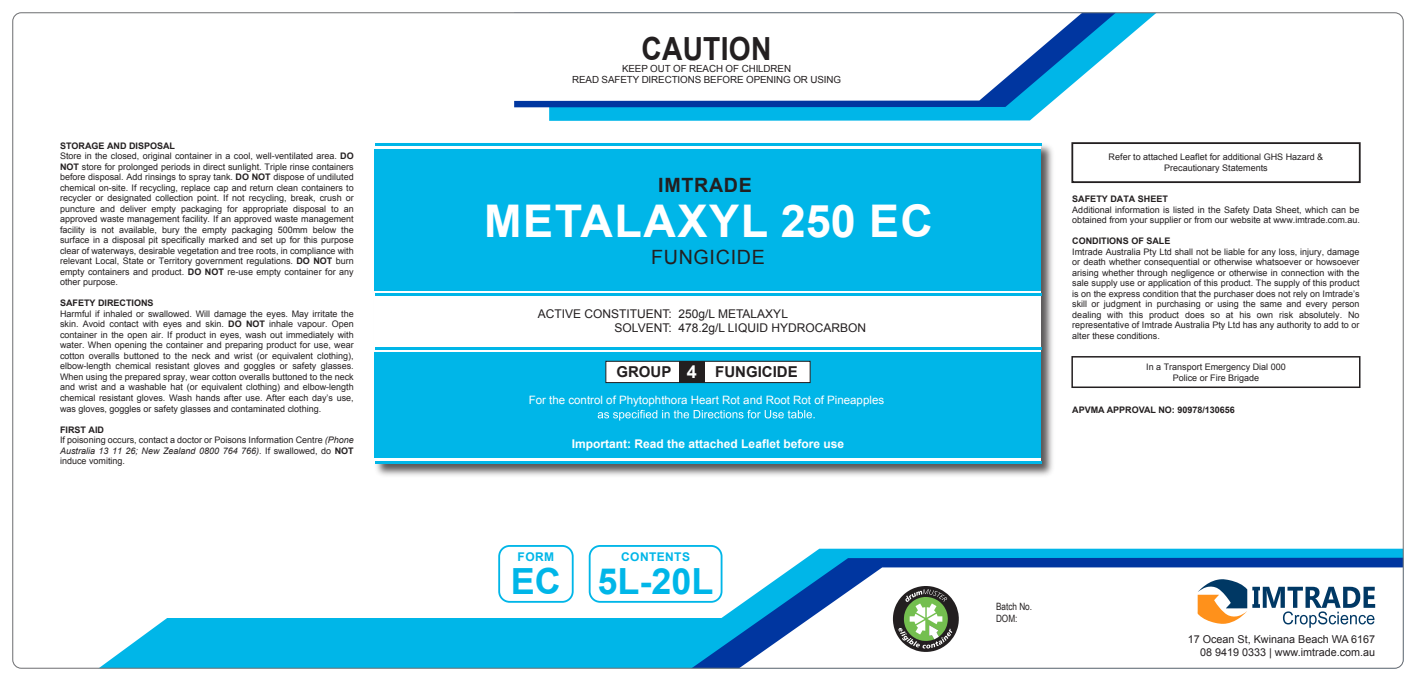
<style>
.page{position:relative;width:1416px;height:681px;background:#fff}
.page>*{position:absolute;margin:0;border:0;box-sizing:border-box;transform-origin:0 0}
.t1{font:700 45px "Arial";letter-spacing:.035em;color:#fff}
.t2{font:700 36px "Arial";color:#00b6e8}
.t3{font:700 31.8px "Arial";letter-spacing:.01em;color:#231f20;scale:.88 1}
.t4{font:19.65px "Arial";letter-spacing:.035em;color:#231f20}
.t5{font:700 19.65px "Arial";letter-spacing:.035em;color:#231f20}
.t6{font:700 15px "Arial";color:#231f20}
.t7{font:12px/14.4px "Arial";color:#231f20}
.t8{font:700 12px "Arial";color:#fff}
.t9{font:700 12px "Arial";letter-spacing:.035em;color:#00b6e8}
.t10{font:11.55px "Arial";color:#fff}
.t11{font:10.8px/12.9px "Arial";color:#231f20;text-align:right}
.t12{font:10.05px/12px "Arial Narrow";color:#231f20}
.t13{font:9.75px/11.7px "Arial";letter-spacing:-.01em;color:#231f20;text-align:center}
.t14{font:9px/10.5px "Arial";color:#231f20}
.t15{font:700 9px "Arial";color:#231f20}
.s1{font-weight:700}
.s2{font-style:italic}
.s3{font-size:18px;color:#fff}
</style>
<div class="page">
<svg style="left:102px;top:548px;width:1299px;height:118px"></svg>
<svg style="left:673px;top:557px;width:728px;height:109px"></svg>
<svg style="left:721px;top:567px;width:682px;height:101px"></svg>
<svg style="left:549px;top:15px;width:605px;height:106px;fill:#00b6e8"></svg>
<svg style="left:514px;top:15px;width:617px;height:92px"></svg>
<svg style="left:514px;top:15px;width:583px;height:86px"></svg>
<img style="left:374px;top:143px;width:679px;height:333px">
<div style="left:375px;top:143px;width:666px;height:320px;background:#fff"></div>
<div style="left:375px;top:352px;width:666px;height:105px;background:#00b6e8"></div>
<hr style="left:375px;top:347px;width:666px;height:3px;background:#00b6e8">
<hr style="left:375px;top:460px;width:666px;height:3px;background:#00b6e8">
<div style="left:375px;top:149px;width:666px;height:141px;background:#00b6e8"></div>
<hr style="left:375px;top:143px;width:666px;height:3px;background:#00b6e8">
<hr style="left:375px;top:293px;width:666px;height:3px;background:#00b6e8">
<svg style="left:1197px;top:579px;width:178px;height:48px"></svg>
<svg style="left:893px;top:585px;width:66px;height:66px"></svg>
<div style="left:606px;top:361px;width:204px;height:21px;background:#fff;border:1px solid #231f20"></div>
<div style="left:679px;top:361px;width:26px;height:21px;background:#231f20"></div>
<div style="left:498px;top:544px;width:76px;height:58px;border:2px solid #00b6e8;border-radius:10px"></div>
<div style="left:589px;top:544px;width:133px;height:58px;border:2px solid #00b6e8;border-radius:10px"></div>
<svg style="left:598px;top:409px;width:217px;height:11px"></svg>
<div style="left:1071px;top:356px;width:289px;height:32px;border:2px solid #231f20"></div>
<div style="left:1071px;top:142px;width:290px;height:41px;border:2px solid #231f20"></div>
<p class="t14" style="left:60px;top:140px;width:295px"><span class="s1">STORAGE AND DISPOSAL<br></span>Store in the closed, original container in a cool, well-ventilated area. <span class="s1">DO NOT</span> store for prolonged periods in direct sunlight. Triple rinse containers before disposal. Add rinsings to spray tank. <span class="s1">DO NOT</span> dispose of undiluted chemical on-site. If recycling, replace cap and return clean containers to recycler or designated collection point. If not recycling, break, crush or puncture and deliver empty packaging for appropriate disposal to an approved waste management facility. If an approved waste management facility is not available, bury the empty packaging 500mm below the surface in a disposal pit specifically marked and set up for this purpose clear of waterways, desirable vegetation and tree roots, in compliance with relevant Local, State or Territory government regulations. <span class="s1">DO NOT</span> burn empty containers and product. <span class="s1">DO NOT</span> re-use empty container for any other purpose.</p>
<p class="t15" style="left:60px;top:297px;width:95px">SAFETY DIRECTIONS</p>
<p class="t14" style="left:60px;top:308px;width:295px;text-align:justify">Harmful if inhaled or swallowed. Will damage the eyes. May irritate the skin. Avoid contact with eyes and skin. <span class="s1">DO NOT</span> inhale vapour. Open container in the open air. If product in eyes, wash out immediately with water. When opening the container and preparing product for use, wear cotton overalls buttoned to the neck and wrist (or equivalent clothing), elbow-length chemical resistant gloves and goggles or safety glasses.<br>When using the prepared spray, wear cotton overalls buttoned to the neck and wrist and a washable hat (or equivalent clothing) and elbow-length chemical resistant gloves. Wash hands after use. After each day’s use, was gloves, goggles or safety glasses and contaminated clothing.</p>
<p class="t14" style="left:60px;top:424px;width:295px"><span class="s1">FIRST AID<br></span>If poisoning occurs, contact a doctor or Poisons Information Centre <span class="s2">(Phone Australia 13 11 26; New Zealand 0800 764 766)</span>. If swallowed, do <span class="s1">NOT </span>induce vomiting.</p>
<h3 class="t3" style="left:641px;top:28px;width:149px">CAUTION</h3>
<p class="t13" style="left:572px;top:62px;width:271px">KEEP OUT OF REACH OF CHILDREN<br>READ SAFETY DIRECTIONS BEFORE OPENING OR USING</p>
<h3 class="t5" style="left:658px;top:172px;width:95px">IMTRADE</h3>
<h1 class="t1" style="left:484px;top:191px;width:451px">METALAXYL 250 EC</h1>
<h3 class="t4" style="left:651px;top:244px;width:115px">FUNGICIDE</h3>
<h3 class="t7" style="left:615px;top:306px;width:253px;text-indent:-77px">ACTIVE CONSTITUENT: 250g/L METALAXYL<br>SOLVENT: 478.2g/L LIQUID HYDROCARBON</h3>
<h3 class="t6" style="left:616px;top:362px;width:183px">GROUP <span class="s3">4</span> FUNGICIDE</h3>
<p class="t10" style="left:529px;top:392px;width:357px">For the control of Phytophthora Heart Rot and Root Rot of Pineapples</p>
<h3 class="t8" style="left:572px;top:436px;width:274px">Important: Read the attached Leaflet before use</h3>
<h3 class="t9" style="left:518px;top:548px;width:38px">FORM</h3>
<h2 class="t2" style="left:511px;top:557px;width:52px">EC</h2>
<h3 class="t9" style="left:621px;top:548px;width:70px">CONTENTS</h3>
<h2 class="t2" style="left:598px;top:557px;width:118px">5L-20L</h2>
<p class="t14" style="left:1109px;top:152px;width:216px;text-align:center">Refer to attached Leaflet for additional GHS Hazard &amp;<br>Precautionary Statements</p>
<p class="t15" style="left:1072px;top:193px;width:97px">SAFETY DATA SHEET</p>
<p class="t14" style="left:1072px;top:204px;width:289px">Additional information is listed in the Safety Data Sheet, which can be obtained from your supplier or from our website at www.imtrade.com.au.</p>
<p class="t15" style="left:1072px;top:235px;width:100px">CONDITIONS OF SALE</p>
<p class="t14" style="left:1072px;top:246px;width:289px;text-align:justify">Imtrade Australia Pty Ltd shall not be liable for any loss, injury, damage or death whether consequential or otherwise whatsoever or howsoever arising whether through negligence or otherwise in connection with the sale supply use or application of this product. The supply of this product is on the express condition that the purchaser does not rely on Imtrade’s skill or judgment in purchasing or using the same and every person dealing with this product does so at his own risk absolutely. No representative of Imtrade Australia Pty Ltd has any authority to add to or alter these conditions.</p>
<p class="t14" style="left:1146px;top:362px;width:141px;text-align:center">In a Transport Emergency Dial 000<br>Police or Fire Brigade</p>
<p class="t15" style="left:1072px;top:403px;width:164px">APVMA APPROVAL NO: 90978/130656</p>
<p class="t12" style="left:996px;top:600px;width:38px">Batch No.<br>DOM:</p>
<p class="t11" style="left:1188px;top:632px;width:189px">17 Ocean St, Kwinana Beach WA 6167<br>08 9419 0333 | www.imtrade.com.au</p>
</div>
